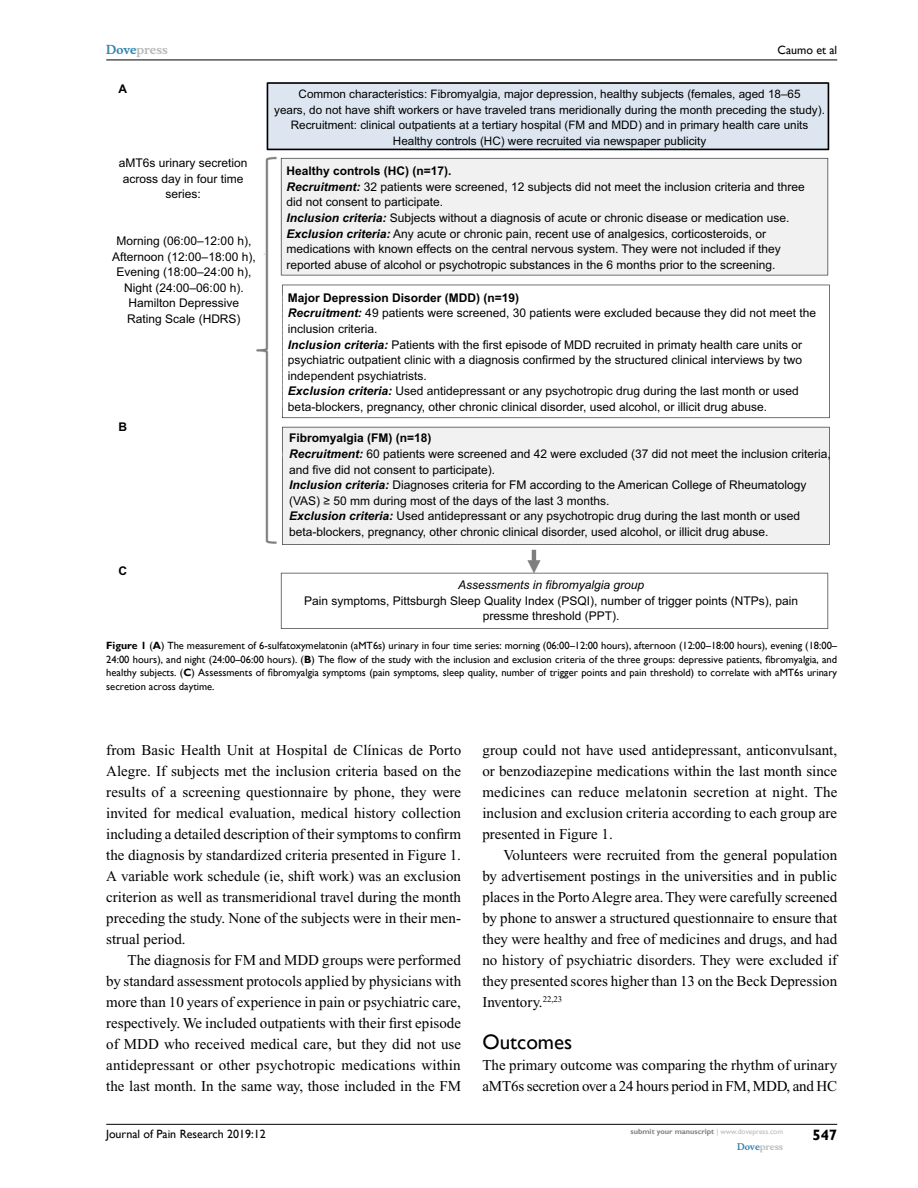
<style>
.page{position:relative;width:918px;height:1188px;background:#fff}
.page>*{position:absolute;margin:0;border:0;box-sizing:border-box;transform-origin:0 0}
.t1{font:21px "Gill Sans";color:#000}
.t2{font:15px/21px "Times New Roman";color:#000;text-align:justify}
.t3{font:700 15px "Gill Sans";color:#000}
.t4{font:12px/15.6px "Arial";color:#000;text-align:center}
.t5{font:12px "Gill Sans";color:#000}
.t6{font:italic 12px "Arial";color:#000}
.t7{font:700 12px "Musee";color:#b8babc}
.t8{font:700 12px "Arial";color:#000}
.t9{font:11.7px/15.6px "Arial";color:#000;text-align:center}
.t10{font:10.5px/13.5px "Gill Sans";color:#000;text-align:justify}
.t11{font:700 9px "Musee";color:#b8babc}
.t12{font:700 7.5px "Gill Sans";color:#808285}
.s1{color:#3785ad}
.s2{font-weight:700}
.s3{font-weight:700;font-style:italic}
.s4{font-weight:400;color:#b8babc}
</style>
<div class="page">
<hr style="left:106px;top:1124px;width:731px;height:1px;background:#000">
<hr style="left:106px;top:60px;width:731px;height:1px;background:#000">
<img style="left:256px;top:82px;width:574px;height:547px">
<p class="t7" style="left:106px;top:43px;width:63px"><span class="s1">Dove</span>press</p>
<p class="t8" style="left:118px;top:80px;width:10px">A</p>
<p class="t4" style="left:119px;top:155px;width:130px">aMT6s urinary secretion across day in four time series:</p>
<p class="t4" style="left:112px;top:233px;width:145px">Morning (06:00–12:00 h),<br>Afternoon (12:00–18:00 h),<br>Evening (18:00–24:00 h),<br>Night (24:00–06:00 h).<br>Hamilton Depressive<br>Rating Scale (HDRS)</p>
<p class="t8" style="left:118px;top:418px;width:10px">B</p>
<p class="t8" style="left:118px;top:562px;width:10px">C</p>
<p class="t5" style="left:778px;top:43px;width:61px">Caumo et al</p>
<p class="t9" style="left:274px;top:86px;width:552px">Common characteristics: Fibromyalgia, major depression, healthy subjects (females, aged 18–65<br>years, do not have shift workers or have traveled trans meridionally during the month preceding the study).<br>Recruitment: clinical outpatients at a tertiary hospital (FM and MDD) and in primary health care units Healthy controls (HC) were recruited via newspaper publicity</p>
<p class="t4" style="left:286px;top:163px;width:520px;text-align:left"><span class="s2">Healthy controls (HC) (n=17).<br></span><span class="s3">Recruitment:</span> 32 patients were screened, 12 subjects did not meet the inclusion criteria and three did not consent to participate.<br><span class="s3">Inclusion criteria:</span> Subjects without a diagnosis of acute or chronic disease or medication use.<br><span class="s3">Exclusion criteria:</span> Any acute or chronic pain, recent use of analgesics, corticosteroids, or medications with known effects on the central nervous system. They were not included if they reported abuse of alcohol or psychotropic substances in the 6 months prior to the screening.</p>
<p class="t4" style="left:288px;top:290px;width:530px;text-align:left"><span class="s2">Major Depression Disorder (MDD) (n=19)<br></span><span class="s3">Recruitment:</span> 49 patients were screened, 30 patients were excluded because they did not meet the inclusion criteria.<br><span class="s3">Inclusion criteria:</span> Patients with the first episode of MDD recruited in primaty health care units or psychiatric outpatient clinic with a diagnosis confirmed by the structured clinical interviews by two independent psychiatrists.<br><span class="s3">Exclusion criteria:</span> Used antidepressant or any psychotropic drug during the last month or used beta-blockers, pregnancy, other chronic clinical disorder, used alcohol, or illicit drug abuse.</p>
<p class="t4" style="left:289px;top:430px;width:543px;text-align:left"><span class="s2">Fibromyalgia (FM) (n=18)<br></span><span class="s3">Recruitment:</span> 60 patients were screened and 42 were excluded (37 did not meet the inclusion criteria, and five did not consent to participate).<br><span class="s3">Inclusion criteria:</span> Diagnoses criteria for FM according to the American College of Rheumatology (VAS) ≥ 50 mm during most of the days of the last 3 months.<br><span class="s3">Exclusion criteria:</span> Used antidepressant or any psychotropic drug during the last month or used beta-blockers, pregnancy, other chronic clinical disorder, used alcohol, or illicit drug abuse.</p>
<p class="t6" style="left:458px;top:577px;width:188px">Assessments in fibromyalgia group</p>
<p class="t4" style="left:304px;top:593px;width:496px">Pain symptoms, Pittsburgh Sleep Quality Index (PSQI), number of trigger points (NTPs), pain pressme threshold (PPT).</p>
<p class="t10" style="left:106px;top:639px;width:732px"><span class="s2">Figure 1</span> (<span class="s2">A</span>) The measurement of 6-sulfatoxymelatonin (aMT6s) urinary in four time series: morning (06:00–12:00 hours), afternoon (12:00–18:00 hours), evening (18:00– 24:00 hours), and night (24:00–06:00 hours). (<span class="s2">B</span>) The flow of the study with the inclusion and exclusion criteria of the three groups: depressive patients, fibromyalgia, and healthy subjects. (<span class="s2">C</span>) Assessments of fibromyalgia symptoms (pain symptoms, sleep quality, number of trigger points and pain threshold) to correlate with aMT6s urinary secretion across daytime.</p>
<p class="t2" style="left:106px;top:740px;width:356px">from Basic Health Unit at Hospital de Clínicas de Porto Alegre. If subjects met the inclusion criteria based on the results of a screening questionnaire by phone, they were invited for medical evaluation, medical history collection including a detailed description of their symptoms to confirm the diagnosis by standardized criteria presented in Figure 1.<br>A variable work schedule (ie, shift work) was an exclusion criterion as well as transmeridional travel during the month preceding the study. None of the subjects were in their men&shy;strual period.</p>
<p class="t2" style="left:106px;top:950px;width:357px;text-indent:21px">The diagnosis for FM and MDD groups were performed by standard assessment protocols applied by physicians with more than 10 years of experience in pain or psychiatric care, respectively. We included outpatients with their first episode of MDD who received medical care, but they did not use antidepressant or other psychotropic medications within the last month. In the same way, those included in the FM</p>
<p class="t2" style="left:482px;top:740px;width:357px">group could not have used antidepressant, anticonvulsant, or benzodiazepine medications within the last month since medicines can reduce melatonin secretion at night. The inclusion and exclusion criteria according to each group are presented in Figure 1.</p>
<p class="t2" style="left:482px;top:845px;width:356px;text-indent:21px">Volunteers were recruited from the general population by advertisement postings in the universities and in public places in the Porto Alegre area. They were carefully screened by phone to answer a structured questionnaire to ensure that they were healthy and free of medicines and drugs, and had no history of psychiatric disorders. They were excluded if they presented scores higher than 13 on the Beck Depression Inventory.<sup>22,23</sup></p>
<h1 class="t1" style="left:482px;top:1030px;width:91px">Outcomes</h1>
<p class="t2" style="left:482px;top:1055px;width:356px">The primary outcome was comparing the rhythm of urinary aMT6s secretion over a 24 hours period in FM, MDD, and HC</p>
<p class="t5" style="left:106px;top:1127px;width:161px">Journal of Pain Research 2019:12</p>
<p class="t12" style="left:631px;top:1127px;width:154px">submit your manuscript <span class="s4">| www.dovepress.com</span></p>
<p class="t11" style="left:737px;top:1141px;width:48px"><span class="s1">Dove</span>press</p>
<p class="t3" style="left:812px;top:1126px;width:26px">547</p>
</div>
